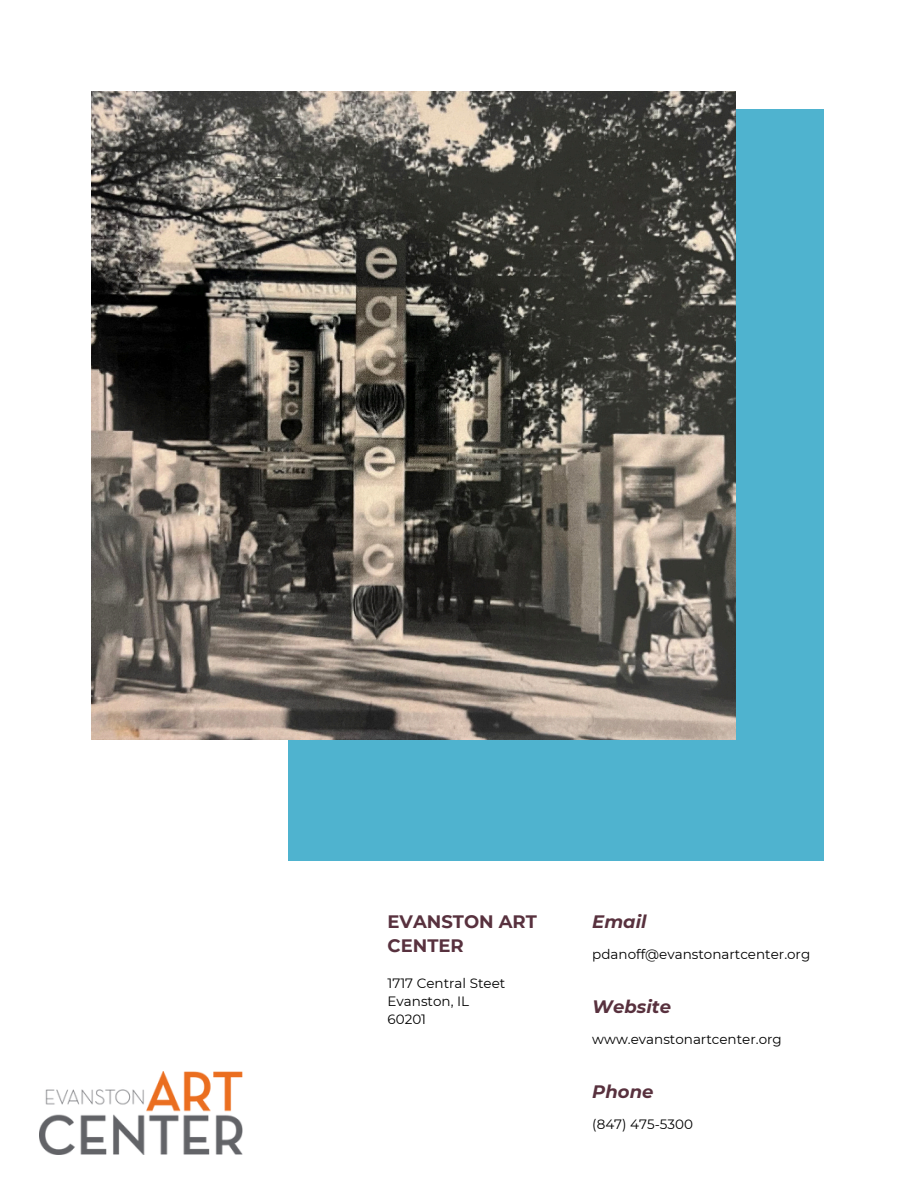
<style>
.page{position:relative;width:918px;height:1188px;background:#fff}
.page>*{position:absolute;margin:0;border:0;box-sizing:border-box;transform-origin:0 0}
.t1{font:700 18px/24.8px "Montserrat";color:#58313e}
.t2{font:italic 700 18px "Montserrat";color:#58313e}
.t3{font:13.5px/18px "Montserrat";color:#000}
</style>
<div class="page">
<div style="left:289px;top:109px;width:535px;height:752px;background:#4fb3cf"></div>
<img style="left:92px;top:92px;width:643px;height:647px">
<img style="left:40px;top:1072px;width:202px;height:82px">
<h1 class="t1" style="left:388px;top:909px;width:151px">EVANSTON ART<br>CENTER</h1>
<p class="t3" style="left:388px;top:974px;width:119px">1717 Central Steet<br>Evanston, IL<br>60201</p>
<h1 class="t2" style="left:592px;top:910px;width:56px">Email</h1>
<p class="t3" style="left:592px;top:945px;width:220px">pdanoff@evanstonartcenter.org</p>
<h1 class="t2" style="left:592px;top:996px;width:80px">Website</h1>
<p class="t3" style="left:592px;top:1030px;width:191px">www.evanstonartcenter.org</p>
<h1 class="t2" style="left:592px;top:1081px;width:63px">Phone</h1>
<p class="t3" style="left:592px;top:1115px;width:102px">(847) 475-5300</p>
</div>
